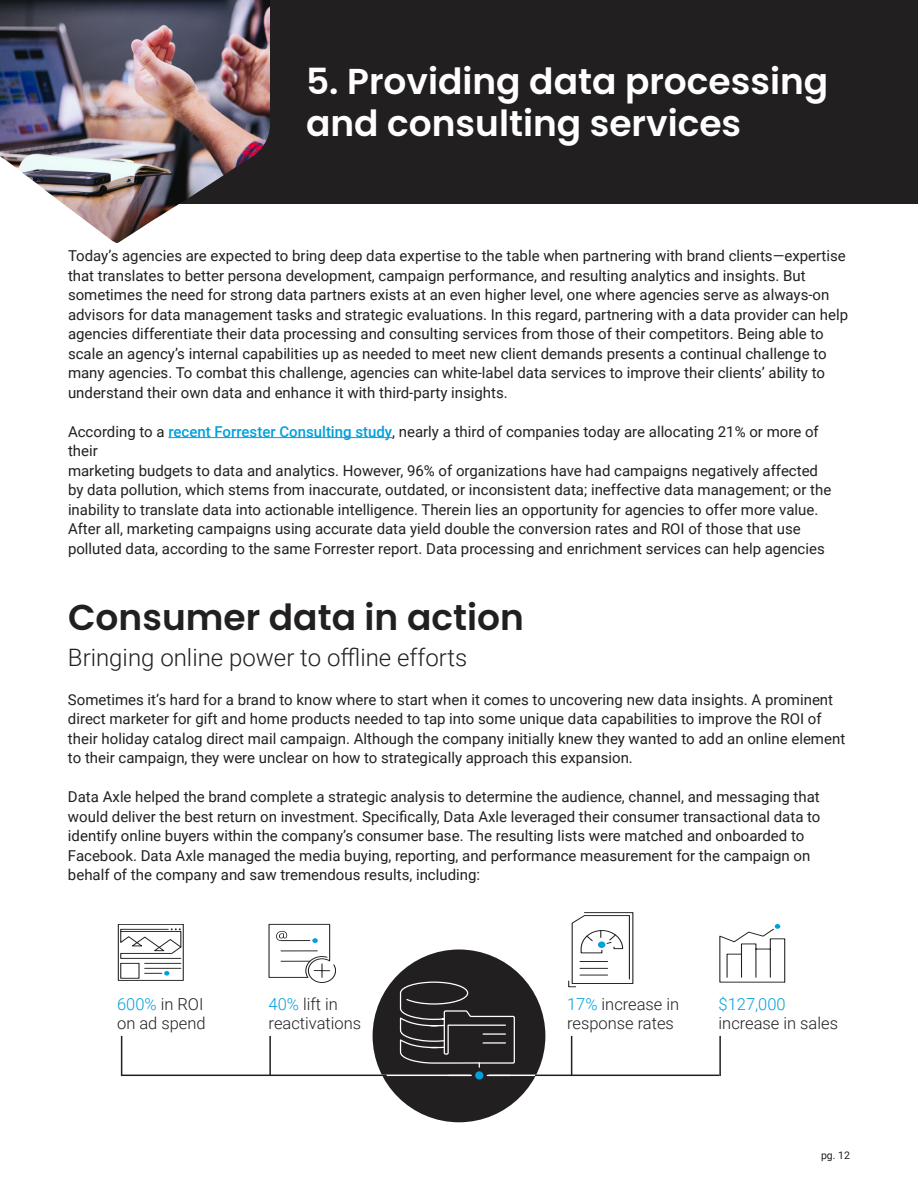
<style>
.page{position:relative;width:918px;height:1188px;background:#fff}
.page>*{position:absolute;margin:0;border:0;box-sizing:border-box;transform-origin:0 0}
.t1{font:600 36px/42px "Poppins";color:#fff}
.t2{font:600 36px "Poppins";color:#221f20}
.t3{font:300 24px "Roboto";color:#221f20}
.t4{font:300 16.5px/19.5px "Roboto";color:#221f20}
.t5{font:300 16.5px "Roboto";color:#00a0dc}
.t6{font:15px/19.5px "Roboto";color:#221f20}
.t7{font:10.5px "Roboto";color:#221f20}
.s1{font-weight:500;color:#00a0dc}
.s2{color:#00a0dc}
</style>
<div class="page">
<hr style="left:168px;top:437px;width:224px;height:1px;background:#00a0dc">
<div style="left:123px;top:0;width:795px;height:204px;background:#221f20"></div>
<div style="left:373px;top:950px;width:172px;height:172px;background:#221f20;border-radius:50%"></div>
<div style="left:475px;top:1071px;width:8px;height:9px;background:#00a0dc;border-radius:50%"></div>
<svg style="left:399px;top:981px;width:116px;height:86px"></svg>
<hr style="left:483px;top:1033px;width:22px;height:2px;background:#fff">
<hr style="left:483px;top:1042px;width:22px;height:2px;background:#fff">
<hr style="left:374px;top:1075px;width:97px;height:1px;background:#fff">
<hr style="left:121px;top:1075px;width:266px;height:1px;background:#221f20">
<hr style="left:489px;top:1075px;width:96px;height:1px;background:#fff">
<hr style="left:535px;top:1075px;width:184px;height:1px;background:#221f20">
<hr style="left:121px;top:1036px;width:1px;height:40px;background:#221f20">
<div style="left:118px;top:924px;width:66px;height:57px;border:1px solid #221f20"></div>
<div style="left:120px;top:963px;width:19px;height:16px;border:1px solid #221f20"></div>
<hr style="left:145px;top:963px;width:36px;height:1px;background:#221f20">
<svg style="left:145px;top:971px;width:24px;height:5px"></svg>
<hr style="left:145px;top:968px;width:36px;height:1px;background:#221f20">
<svg style="left:120px;top:928px;width:62px;height:31px"></svg>
<svg style="left:269px;top:924px;width:67px;height:59px"></svg>
<hr style="left:269px;top:1036px;width:2px;height:40px;background:#221f20">
<hr style="left:571px;top:1036px;width:1px;height:40px;background:#221f20">
<svg style="left:568px;top:912px;width:66px;height:75px"></svg>
<div style="left:598px;top:941px;width:7px;height:7px;background:#00a0dc;border-radius:50%"></div>
<svg style="left:719px;top:924px;width:67px;height:59px"></svg>
<hr style="left:719px;top:1036px;width:2px;height:40px;background:#221f20">
<img style="left:0;top:0;width:270px;height:243px">
<h1 class="t1" style="left:306px;top:60px;width:524px">5. Providing data processing and consulting services</h1>
<p class="t6" style="left:68px;top:245px;width:782px">Today’s agencies are expected to bring deep data expertise to the table when partnering with brand clients—expertise that translates to better persona development, campaign performance, and resulting analytics and insights. But sometimes the need for strong data partners exists at an even higher level, one where agencies serve as always-on advisors for data management tasks and strategic evaluations. In this regard, partnering with a data provider can help agencies differentiate their data processing and consulting services from those of their competitors. Being able to scale an agency’s internal capabilities up as needed to meet new client demands presents a continual challenge to many agencies. To combat this challenge, agencies can white-label data services to improve their clients’ ability to understand their own data and enhance it with third-party insights.</p>
<p class="t6" style="left:68px;top:421px;width:765px">According to a <span class="s1">recent Forrester Consulting study</span>, nearly a third of companies today are allocating 21% or more of their<br>marketing budgets to data and analytics. However, 96% of organizations have had campaigns negatively affected by data pollution, which stems from inaccurate, outdated, or inconsistent data; ineffective data management; or the inability to translate data into actionable intelligence. Therein lies an opportunity for agencies to offer more value.<br>After all, marketing campaigns using accurate data yield double the conversion rates and ROI of those that use polluted data, according to the same Forrester report. Data processing and enrichment services can help agencies</p>
<h1 class="t2" style="left:68px;top:596px;width:457px">Consumer data in action</h1>
<h2 class="t3" style="left:68px;top:641px;width:401px">Bringing online power to offline efforts</h2>
<p class="t6" style="left:68px;top:689px;width:779px">Sometimes it’s hard for a brand to know where to start when it comes to uncovering new data insights. A prominent direct marketer for gift and home products needed to tap into some unique data capabilities to improve the ROI of their holiday catalog direct mail campaign. Although the company initially knew they wanted to add an online element to their campaign, they were unclear on how to strategically approach this expansion.</p>
<p class="t6" style="left:68px;top:787px;width:754px">Data Axle helped the brand complete a strategic analysis to determine the audience, channel, and messaging that would deliver the best return on investment. Specifically, Data Axle leveraged their consumer transactional data to identify online buyers within the company’s consumer base. The resulting lists were matched and onboarded to Facebook. Data Axle managed the media buying, reporting, and performance measurement for the campaign on behalf of the company and saw tremendous results, including:</p>
<p class="t4" style="left:117px;top:994px;width:90px"><span class="s2">600%</span> in ROI on ad spend</p>
<p class="t4" style="left:269px;top:994px;width:94px"><span class="s2">40%</span> lift in reactivations</p>
<p class="t4" style="left:567px;top:994px;width:114px"><span class="s2">17%</span> increase in response rates</p>
<p class="t5" style="left:719px;top:992px;width:69px">$127,000</p>
<p class="t4" style="left:719px;top:1013px;width:121px">increase in sales</p>
<p class="t7" style="left:821px;top:1147px;width:30px">pg. 12</p>
</div>
